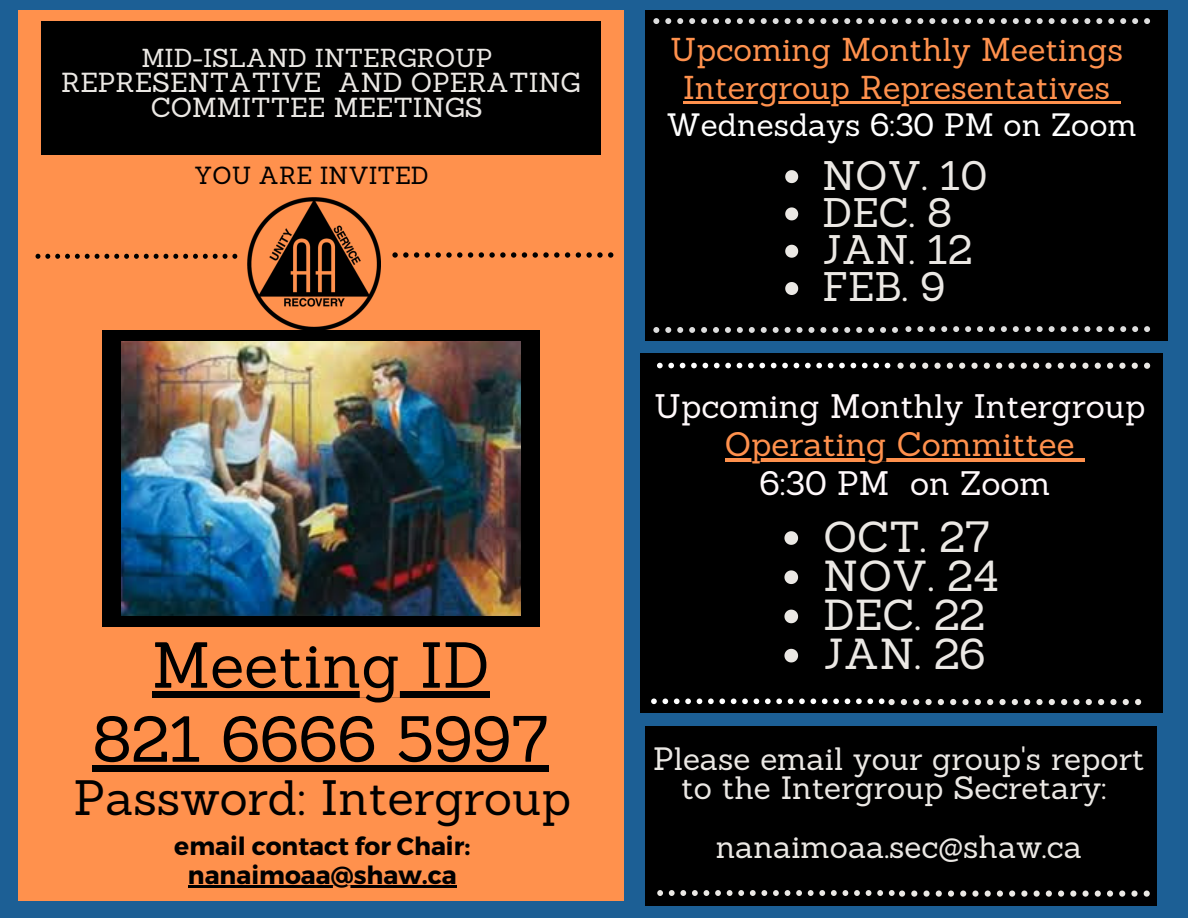
<style>
.page{position:relative;width:1188px;height:918px;background:#1c5f95}
.page>*{position:absolute;margin:0;border:0;box-sizing:border-box;transform-origin:0 0}
.t1{font:63.3px "Sanchez";color:#000}
.t2{font:48.45px "Sanchez";color:#000}
.t3{font:42.3px "Sanchez";color:#ebe8e4}
.t4{font:40.35px "Sanchez";color:#ebe8e4}
.t5{font:33.15px "Sanchez";color:#fff9fb}
.t6{font:33.15px "Sanchez";color:#ff914d}
.t7{font:32.25px "Sanchez";color:#ff914d}
.t8{font:31.5px/29.2px "Sanchez";color:#ebe8e4;text-align:center}
.t9{font:31.5px "Sanchez";color:#fff}
.t10{font:26.85px/25.2px "Sanchez";color:#ebe8e4;text-align:center}
.t11{font:25.35px "Sanchez";color:#ebe8e4}
.t12{font:700 24.9px "Montserrat";color:#000}
.t13{font:24.15px "Sanchez";color:#000}
</style>
<div class="page">
<div style="left:18px;top:10px;width:605px;height:891px;background:#ff914d"></div>
<div style="left:645px;top:10px;width:522px;height:331px;background:#000"></div>
<div style="left:641px;top:353px;width:522px;height:360px;background:#000"></div>
<div style="left:102px;top:330px;width:438px;height:297px;background:#000"></div>
<img style="left:122px;top:342px;width:398px;height:273px">
<img style="left:247px;top:197px;width:133px;height:133px">
<div style="left:41px;top:21px;width:559px;height:134px;background:#000"></div>
<svg style="left:392px;top:252px;width:221px;height:6px"></svg>
<svg style="left:785px;top:170px;width:13px;height:13px"></svg>
<svg style="left:785px;top:207px;width:13px;height:13px"></svg>
<svg style="left:785px;top:245px;width:13px;height:13px"></svg>
<svg style="left:785px;top:282px;width:13px;height:13px"></svg>
<svg style="left:784px;top:531px;width:14px;height:14px"></svg>
<svg style="left:784px;top:570px;width:14px;height:14px"></svg>
<svg style="left:784px;top:610px;width:14px;height:13px"></svg>
<svg style="left:784px;top:649px;width:14px;height:13px"></svg>
<svg style="left:653px;top:18px;width:245px;height:6px"></svg>
<div style="left:645px;top:726px;width:511px;height:180px;background:#000"></div>
<div style="left:152px;top:691px;width:338px;height:6px;background:#000"></div>
<div style="left:93px;top:765px;width:456px;height:6px;background:#000"></div>
<svg style="left:36px;top:254px;width:201px;height:5px"></svg>
<svg style="left:657px;top:363px;width:233px;height:5px"></svg>
<svg style="left:657px;top:890px;width:493px;height:7px"></svg>
<svg style="left:897px;top:363px;width:253px;height:6px"></svg>
<hr style="left:188px;top:885px;width:269px;height:3px;background:#000">
<hr style="left:683px;top:101px;width:427px;height:2px;background:#ff914d">
<svg style="left:1110px;top:101px;width:10px;height:2px"></svg>
<hr style="left:725px;top:458px;width:350px;height:3px;background:#ff914d">
<svg style="left:1075px;top:458px;width:10px;height:3px"></svg>
<svg style="left:905px;top:18px;width:245px;height:6px"></svg>
<svg style="left:905px;top:326px;width:245px;height:6px"></svg>
<svg style="left:653px;top:327px;width:245px;height:6px"></svg>
<svg style="left:651px;top:698px;width:490px;height:7px"></svg>
<p class="t11" style="left:141px;top:41px;width:353px">MID-ISLAND INTERGROUP</p>
<p class="t10" style="left:61px;top:69px;width:521px">REPRESENTATIVE AND OPERATING<br>COMMITTEE MEETINGS</p>
<p class="t13" style="left:194px;top:159px;width:236px">YOU ARE INVITED</p>
<p class="t7" style="left:670px;top:28px;width:454px">Upcoming Monthly Meetings</p>
<p class="t7" style="left:683px;top:67px;width:428px">Intergroup Representatives</p>
<p class="t9" style="left:667px;top:104px;width:472px">Wednesdays 6:30 PM on Zoom</p>
<p class="t4" style="left:823px;top:149px;width:166px">NOV. 10</p>
<p class="t4" style="left:823px;top:186px;width:131px">DEC. 8</p>
<p class="t4" style="left:823px;top:224px;width:151px">JAN. 12</p>
<p class="t4" style="left:823px;top:261px;width:124px">FEB. 9</p>
<p class="t5" style="left:654px;top:384px;width:493px">Upcoming Monthly Intergroup</p>
<p class="t6" style="left:725px;top:423px;width:351px">Operating Committee</p>
<p class="t5" style="left:759px;top:461px;width:293px">6:30 PM on Zoom</p>
<p class="t3" style="left:824px;top:509px;width:168px">OCT. 27</p>
<p class="t3" style="left:824px;top:548px;width:177px">NOV. 24</p>
<p class="t3" style="left:824px;top:588px;width:163px">DEC. 22</p>
<p class="t1" style="left:152px;top:624px;width:339px">Meeting ID</p>
<p class="t3" style="left:824px;top:627px;width:163px">JAN. 26</p>
<p class="t1" style="left:93px;top:698px;width:458px">821 6666 5997</p>
<p class="t2" style="left:74px;top:766px;width:499px">Password: Intergroup</p>
<p class="t8" style="left:653px;top:744px;width:493px">Please email your group's report to the Intergroup Secretary:</p>
<p class="t8" style="left:716px;top:831px;width:368px">nanaimoaa.sec@shaw.ca</p>
<p class="t12" style="left:174px;top:830px;width:298px">email contact for Chair:</p>
<p class="t12" style="left:188px;top:859px;width:270px">nanaimoaa@shaw.ca</p>
</div>
